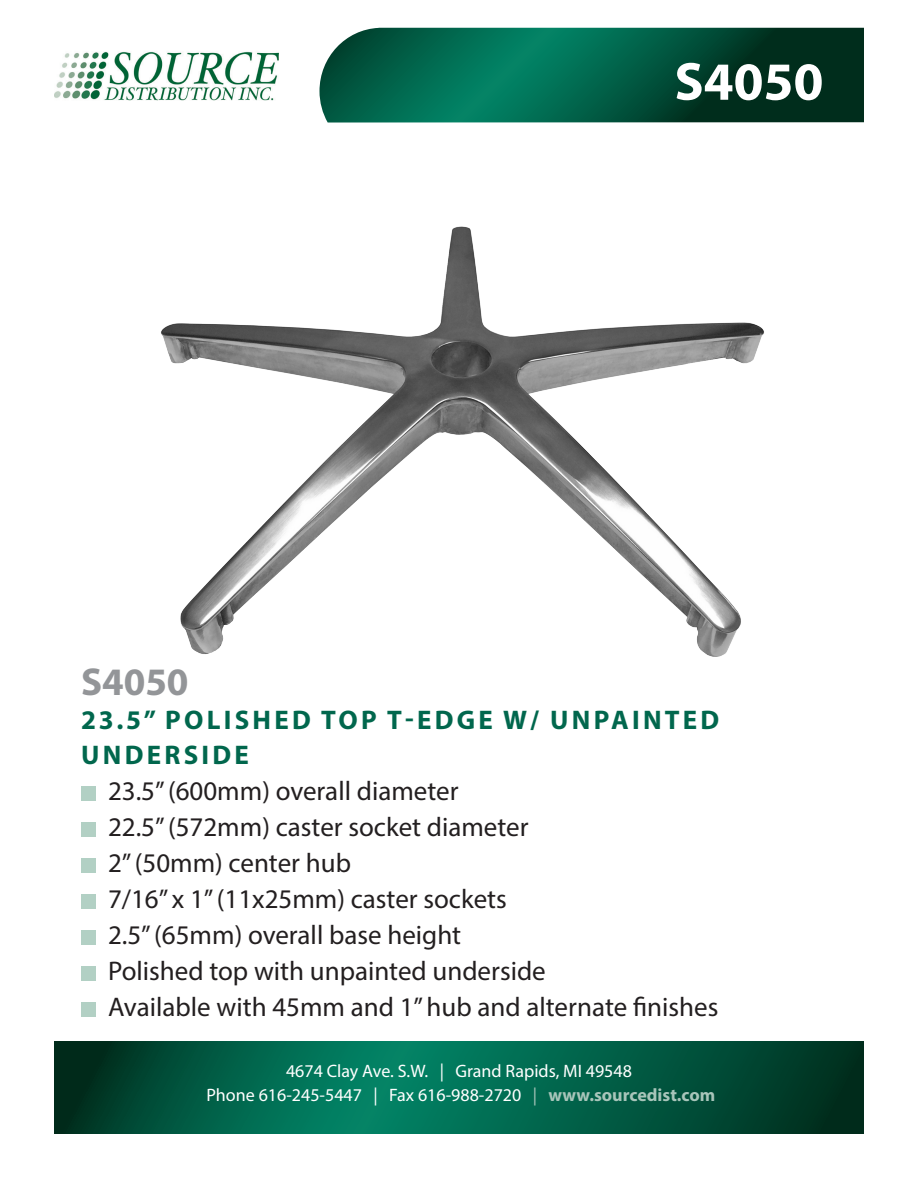
<style>
.page{position:relative;width:918px;height:1188px;background:#fff}
.page>*{position:absolute;margin:0;border:0;box-sizing:border-box;transform-origin:0 0}
.t1{font:700 54px "Myriad Pro";color:#fff}
.t2{font:700 39px "Myriad Pro";color:#939598}
.t3{font:27px "Myriad Pro";color:#231f20}
.t4{font:700 27px/34.5px "Myriad Pro";letter-spacing:.12em;color:#01674d}
.t5{font:18px "Myriad Pro";color:#fff}
.s1{color:#a8c5ba}
.s2{font-weight:700;color:#a8c5ba}
</style>
<div class="page">
<svg style="left:54px;top:1041px;width:810px;height:93px;background:#005a42"></svg>
<svg style="left:320px;top:28px;width:544px;height:95px;background:#075943"></svg>
<img style="left:54px;top:51px;width:225px;height:50px">
<div style="left:81px;top:787px;width:14px;height:14px;background:#b2d0c4"></div>
<div style="left:81px;top:823px;width:14px;height:14px;background:#b2d0c4"></div>
<div style="left:81px;top:859px;width:14px;height:14px;background:#b2d0c4"></div>
<div style="left:81px;top:895px;width:14px;height:14px;background:#b2d0c4"></div>
<div style="left:81px;top:931px;width:14px;height:14px;background:#b2d0c4"></div>
<div style="left:81px;top:967px;width:14px;height:14px;background:#b2d0c4"></div>
<div style="left:81px;top:1003px;width:14px;height:14px;background:#b2d0c4"></div>
<img style="left:161px;top:226px;width:603px;height:431px">
<p class="t1" style="left:674px;top:46px;width:151px">S4050</p>
<p class="t2" style="left:81px;top:656px;width:109px">S4050</p>
<p class="t4" style="left:81px;top:702px;width:640px">23.5” POLISHED TOP T-EDGE W/ UNPAINTED<br>UNDERSIDE</p>
<p class="t3" style="left:108px;top:774px;width:352px">23.5” (600mm) overall diameter</p>
<p class="t3" style="left:108px;top:810px;width:422px">22.5” (572mm) caster socket diameter</p>
<p class="t3" style="left:108px;top:846px;width:245px">2” (50mm) center hub</p>
<p class="t3" style="left:108px;top:882px;width:400px">7/16” x 1” (11x25mm) caster sockets</p>
<p class="t3" style="left:108px;top:918px;width:355px">2.5” (65mm) overall base height</p>
<p class="t3" style="left:108px;top:954px;width:439px">Polished top with unpainted underside</p>
<p class="t3" style="left:108px;top:990px;width:612px">Available with 45mm and 1” hub and alternate finishes</p>
<p class="t5" style="left:286px;top:1060px;width:347px">4674 Clay Ave. S.W. | Grand Rapids, MI 49548</p>
<p class="t5" style="left:206px;top:1084px;width:510px">Phone 616-245-5447 | Fax 616-988-2720 <span class="s1">|</span> <span class="s2">www.sourcedist.com</span></p>
</div>
